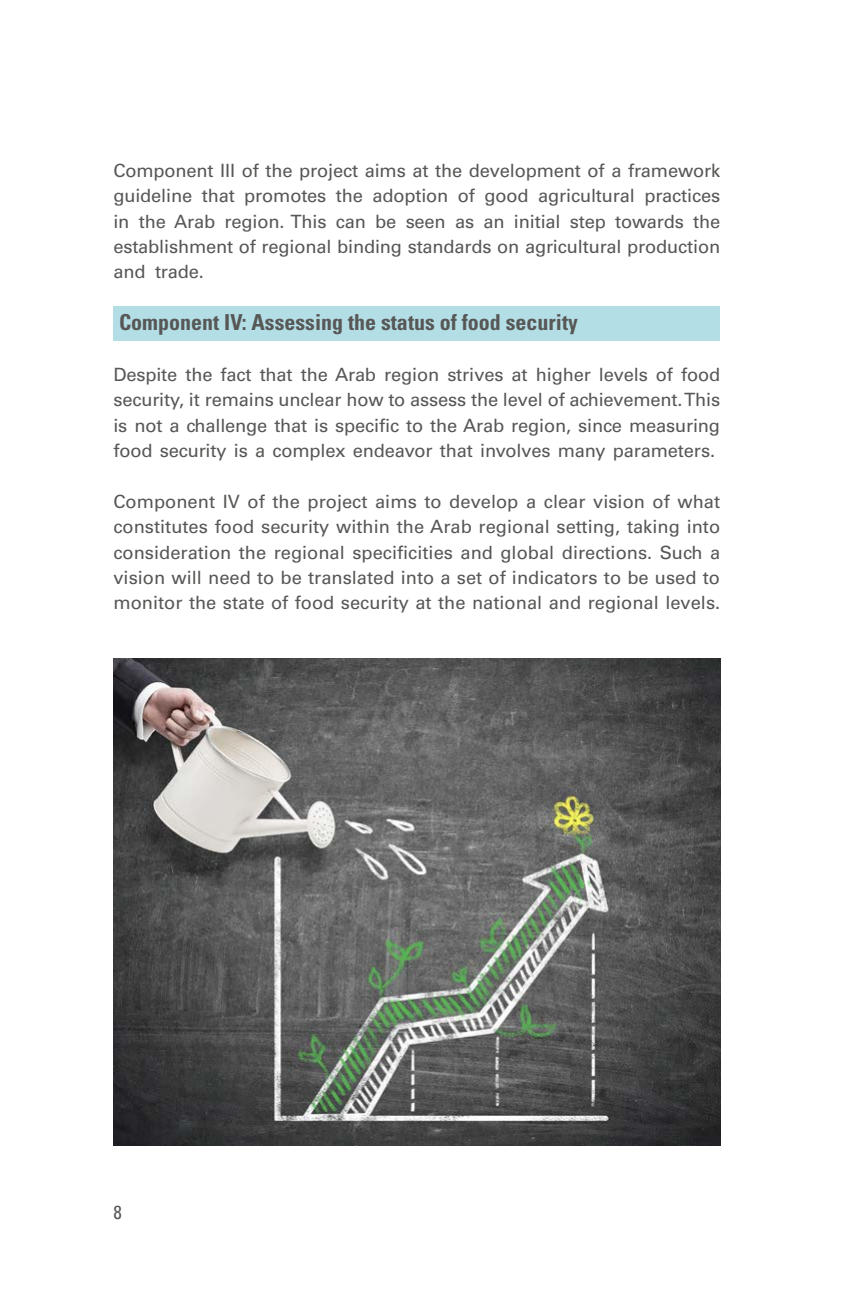
<style>
.page{position:relative;width:862px;height:1304px;background:#fff}
.page>*{position:absolute;margin:0;border:0;box-sizing:border-box;transform-origin:0 0}
.t1{font:700 condensed 22px "Univers";color:#575756}
.t2{font:condensed 19px "Univers";color:#575756}
.t3{font:18.2px/25.4px "Univers LT Std";letter-spacing:-.01em;color:#575756;text-align:justify}
</style>
<div class="page">
<div style="left:113px;top:306px;width:607px;height:34px;background:#b4dee6"></div>
<img style="left:113px;top:658px;width:607px;height:488px">
<p class="t3" style="left:113px;top:158px;width:608px;text-align:right">Component III of the project aims at the development of a framework practices</p>
<p class="t3" style="left:458px;top:183px;width:19px">of</p>
<p class="t3" style="left:113px;top:183px;width:80px">guideline</p>
<p class="t3" style="left:202px;top:183px;width:34px">that</p>
<p class="t3" style="left:336px;top:183px;width:29px">the</p>
<p class="t3" style="left:372px;top:183px;width:77px">adoption</p>
<p class="t3" style="left:484px;top:183px;width:46px">good</p>
<p class="t3" style="left:538px;top:183px;width:98px">agricultural</p>
<p class="t3" style="left:244px;top:183px;width:84px">promotes</p>
<p class="t3" style="left:174px;top:208px;width:43px">Arab</p>
<p class="t3" style="left:225px;top:208px;width:103px">region. This</p>
<p class="t3" style="left:375px;top:208px;width:23px">be</p>
<p class="t3" style="left:139px;top:208px;width:29px">the</p>
<p class="t3" style="left:514px;top:208px;width:48px">initial</p>
<p class="t3" style="left:615px;top:208px;width:70px">towards</p>
<p class="t3" style="left:693px;top:208px;width:29px">the</p>
<p class="t3" style="left:113px;top:208px;width:18px">in</p>
<p class="t3" style="left:113px;top:234px;width:608px">establishment of regional binding standards on agricultural production</p>
<p class="t3" style="left:155px;top:259px;width:50px">trade.</p>
<p class="t3" style="left:570px;top:208px;width:38px">step</p>
<p class="t3" style="left:336px;top:208px;width:32px">can</p>
<p class="t3" style="left:455px;top:208px;width:21px">as</p>
<p class="t3" style="left:483px;top:208px;width:23px">an</p>
<p class="t3" style="left:406px;top:208px;width:42px">seen</p>
<p class="t3" style="left:113px;top:259px;width:34px">and</p>
<p class="t1" style="left:119px;top:309px;width:460px">Component IV: Assessing the status of food security</p>
<p class="t3" style="left:113px;top:362px;width:608px">Despite the fact that the Arab region strives at higher levels of food security it, remains unclear how to assess the level of achievement.This is not a challenge that is specific to the Arab region, since measuring food security is a complex endeavor that involves many parameters.</p>
<p class="t3" style="left:113px;top:489px;width:608px">Component IV of the project aims to develop a clear vision of what constitutes food security within the Arab regional setting, taking into consideration the regional specificities and global directions. Such a vision will need to be translated into a set of indicators to be used to monitor the state of food security at the national and regional levels.</p>
<p class="t2" style="left:113px;top:1200px;width:10px">8</p>
</div>
